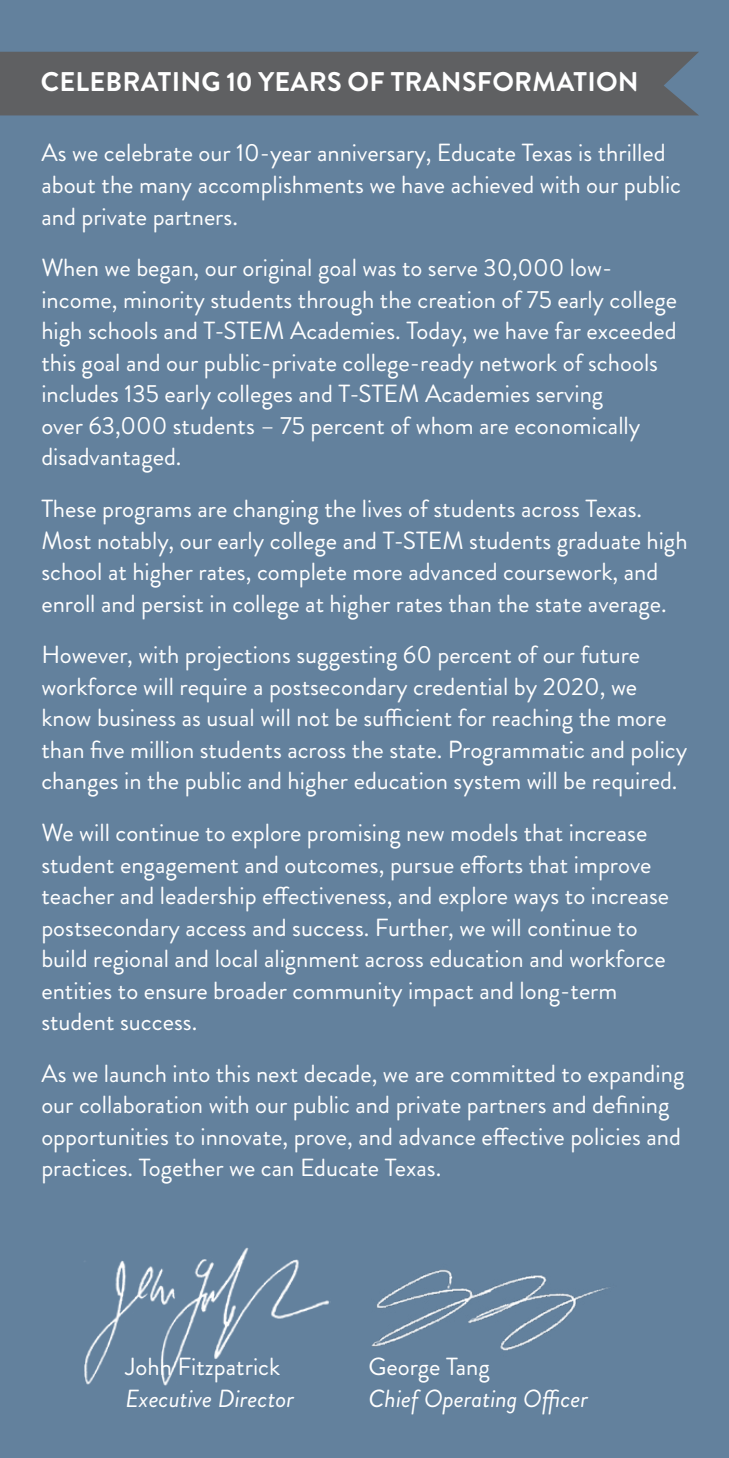
<style>
.page{position:relative;width:729px;height:1458px;background:#63819d}
.page>*{position:absolute;margin:0;border:0;box-sizing:border-box;transform-origin:0 0}
.t1{font:700 27px "Brandon Grotesque";letter-spacing:.01em;color:#fff}
.t2{font:24.75px/31.5px "Brandon Grotesque";color:#fff}
.t3{font:italic 24.75px "Brandon Grotesque";color:#fff}
</style>
<div class="page">
<div style="left:0;top:52px;width:699px;height:63px;background:#5f6062"></div>
<img style="left:371px;top:1269px;width:239px;height:82px">
<img style="left:84px;top:1247px;width:247px;height:139px">
<p class="t1" style="left:41px;top:63px;width:600px">CELEBRATING 10 YEARS OF TRANSFORMATION</p>
<p class="t2" style="left:41px;top:138px;width:641px">As we celebrate our 10-year anniversary, Educate Texas is thrilled about the many accomplishments we have achieved with our public and private partners.</p>
<p class="t2" style="left:41px;top:252px;width:637px">When we began, our original goal was to serve 30,000 low&shy;income, minority students through the creation of 75 early college high schools and T-STEM Academies. Today, we have far exceeded this goal and our public-private college-ready network of schools includes 135 early colleges and T-STEM Academies serving<br>over 63,000 students – 75 percent of whom are economically disadvantaged.</p>
<p class="t2" style="left:41px;top:493px;width:648px">These programs are changing the lives of students across Texas.<br>Most notably, our early college and T-STEM students graduate high school at higher rates, complete more advanced coursework, and enroll and persist in college at higher rates than the state average.</p>
<p class="t2" style="left:41px;top:639px;width:648px">However, with projections suggesting 60 percent of our future workforce will require a postsecondary credential by 2020, we know business as usual will not be sufficient for reaching the more than five million students across the state. Programmatic and policy changes in the public and higher education system will be required.</p>
<p class="t2" style="left:41px;top:817px;width:629px">We will continue to explore promising new models that increase student engagement and outcomes, pursue efforts that improve teacher and leadership effectiveness, and explore ways to increase postsecondary access and success. Further, we will continue to build regional and local alignment across education and workforce entities to ensure broader community impact and long-term student success.</p>
<p class="t2" style="left:41px;top:1058px;width:645px">As we launch into this next decade, we are committed to expanding our collaboration with our public and private partners and defining opportunities to innovate, prove, and advance effective policies and practices. Together we can Educate Texas.</p>
<p class="t2" style="left:126px;top:1351px;width:156px">John Fitzpatrick</p>
<p class="t2" style="left:369px;top:1351px;width:123px">George Tang</p>
<p class="t3" style="left:126px;top:1381px;width:170px">Executive Director</p>
<p class="t3" style="left:369px;top:1381px;width:221px">Chief Operating Officer</p>
</div>
